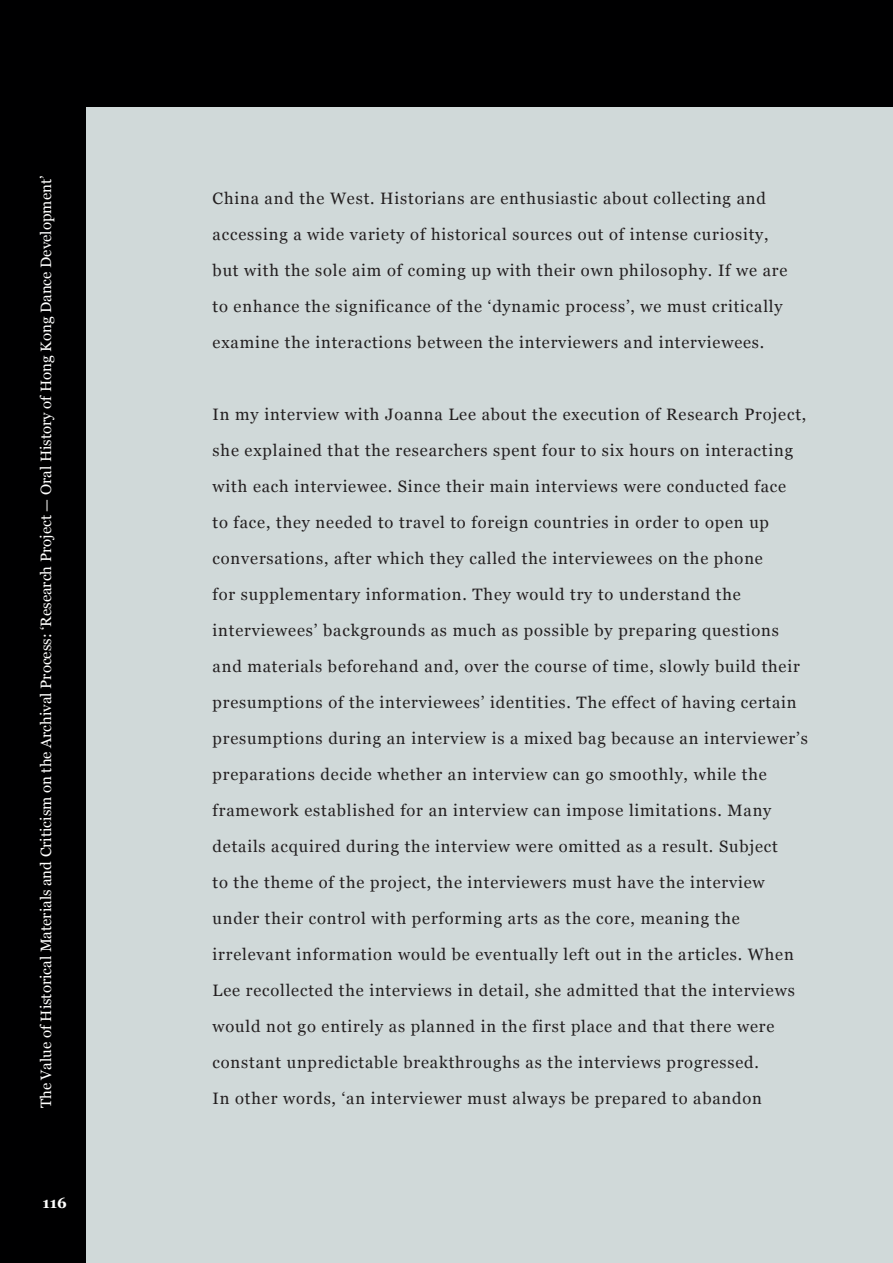
<style>
.page{position:relative;width:893px;height:1263px;background:#fff}
.page>*{position:absolute;margin:0;border:0;box-sizing:border-box;transform-origin:0 0}
.t1{font:16.5px/36px "Georgia";letter-spacing:.05em;color:#231f20}
.t2{font:15px "Georgia";color:#fff}
.t3{font:700 15px "Georgia";color:#fff}
</style>
<div class="page">
<div style="left:0;top:85px;width:893px;height:1178px;background:#d0d9d9"></div>
<div style="left:0;top:0;width:85px;height:1263px;background:#000001"></div>
<div style="left:6px;top:0;width:887px;height:106px;background:#000001"></div>
<p class="t2" style="left:35px;top:1108px;width:934px;rotate:-90deg">The Value of Historical Materials and Criticism on the Archival Process: ‘Research Project — Oral History of Hong Kong Dance Development’</p>
<p class="t3" style="left:43px;top:1192px;width:26px">116</p>
<p class="t1" style="left:213px;top:179px;width:576px">China and the West. Historians are enthusiastic about collecting and accessing a wide variety of historical sources out of intense curiosity, but with the sole aim of coming up with their own philosophy. If we are to enhance the significance of the ‘dynamic process’, we must critically examine the interactions between the interviewers and interviewees.</p>
<p class="t1" style="left:213px;top:395px;width:597px">In my interview with Joanna Lee about the execution of Research Project, she explained that the researchers spent four to six hours on interacting with each interviewee. Since their main interviews were conducted face<br>to face, they needed to travel to foreign countries in order to open up conversations, after which they called the interviewees on the phone<br>for supplementary information. They would try to understand the interviewees’ backgrounds as much as possible by preparing questions and materials beforehand and, over the course of time, slowly build their presumptions of the interviewees’ identities. The effect of having certain presumptions during an interview is a mixed bag because an interviewer’s preparations decide whether an interview can go smoothly, while the framework established for an interview can impose limitations. Many details acquired during the interview were omitted as a result. Subject<br>to the theme of the project, the interviewers must have the interview under their control with performing arts as the core, meaning the irrelevant information would be eventually left out in the articles. When Lee recollected the interviews in detail, she admitted that the interviews would not go entirely as planned in the first place and that there were constant unpredictable breakthroughs as the interviews progressed.</p>
<p class="t1" style="left:213px;top:1080px;width:551px">In other words, ‘an interviewer must always be prepared to abandon</p>
</div>
